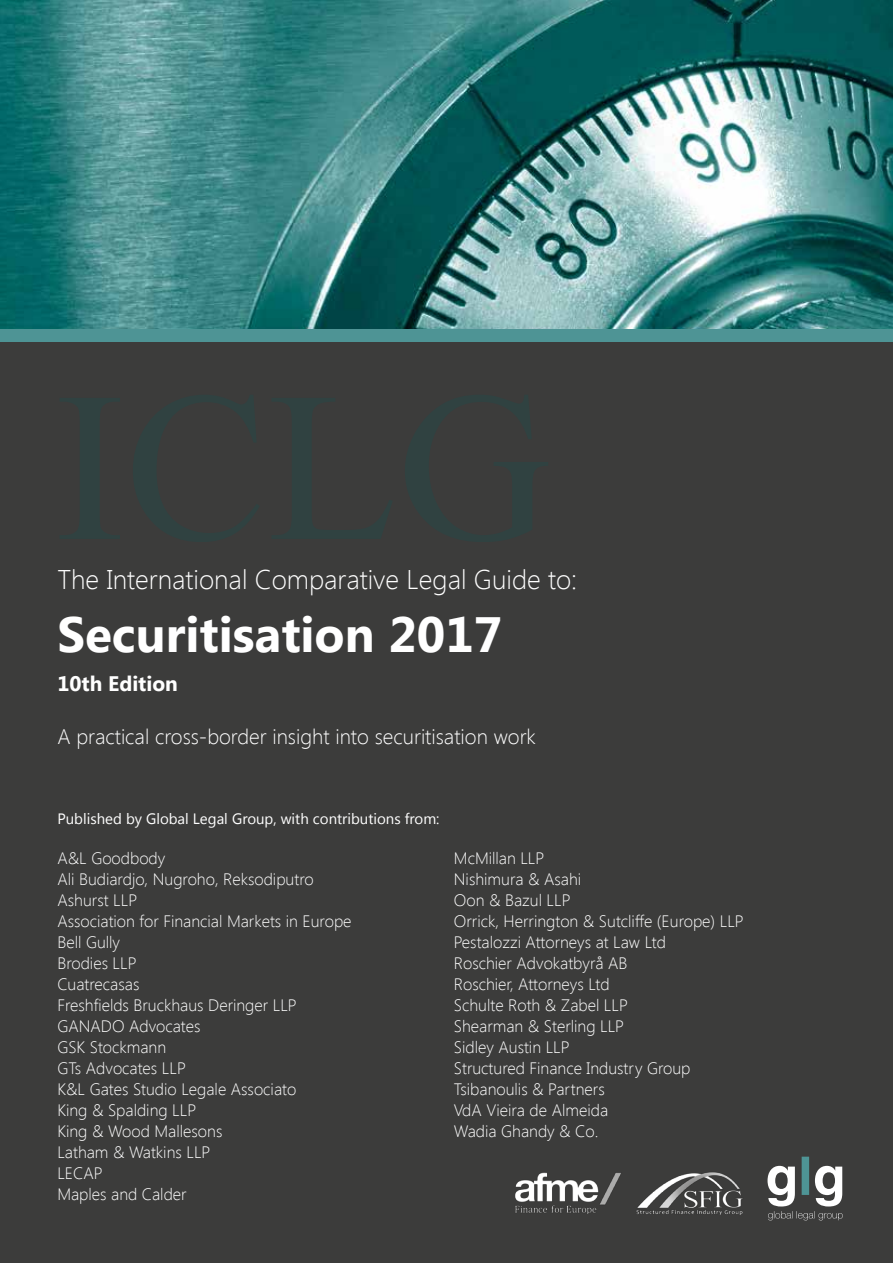
<style>
.page{position:relative;width:893px;height:1263px;background:#fff}
.page>*{position:absolute;margin:0;border:0;box-sizing:border-box;transform-origin:0 0}
.t1{font:700 49.5px "Segoe UI";color:#fff}
.t2{font:300 27px "Segoe UI";color:#fff}
.t3{font:300 21px "Segoe UI";color:#fff}
.t4{font:700 21px "Segoe UI";color:#fff}
.t5{font:300 16.5px/21px "Segoe UI";color:#fff}
.t6{font:15px "Segoe UI";color:#fff}
</style>
<div class="page">
<div style="left:0;top:330px;width:893px;height:933px;background:#3c3c3b"></div>
<img style="left:0;top:0;width:893px;height:330px">
<svg style="left:767px;top:1157px;width:76px;height:63px"></svg>
<div style="left:0;top:330px;width:893px;height:12px;background:#4e9495"></div>
<img style="left:515px;top:1172px;width:106px;height:41px">
<img style="left:636px;top:1172px;width:107px;height:42px">
<h2 class="t2" style="left:57px;top:561px;width:521px">The International Comparative Legal Guide to:</h2>
<h1 class="t1" style="left:57px;top:599px;width:446px">Securitisation 2017</h1>
<p class="t4" style="left:57px;top:669px;width:122px">10th Edition</p>
<p class="t3" style="left:57px;top:722px;width:480px">A practical cross-border insight into securitisation work</p>
<p class="t6" style="left:57px;top:808px;width:384px">Published by Global Legal Group, with contributions from:</p>
<p class="t5" style="left:57px;top:847px;width:296px">A&amp;L Goodbody<br>Ali Budiardjo, Nugroho, Reksodiputro<br>Ashurst LLP<br>Association for Financial Markets in Europe<br>Bell Gully<br>Brodies LLP<br>Cuatrecasas<br>Freshfields Bruckhaus Deringer LLP<br>GANADO Advocates<br>GSK Stockmann<br>GTs Advocates LLP<br>K&amp;L Gates Studio Legale Associato<br>King &amp; Spalding LLP<br>King &amp; Wood Mallesons<br>Latham &amp; Watkins LLP<br>LECAP<br>Maples and Calder</p>
<p class="t5" style="left:454px;top:847px;width:291px">McMillan LLP<br>Nishimura &amp; Asahi<br>Oon &amp; Bazul LLP<br>Orrick, Herrington &amp; Sutcliffe (Europe) LLP<br>Pestalozzi Attorneys at Law Ltd<br>Roschier Advokatbyrå AB<br>Roschier, Attorneys Ltd<br>Schulte Roth &amp; Zabel LLP<br>Shearman &amp; Sterling LLP<br>Sidley Austin LLP<br>Structured Finance Industry Group<br>Tsibanoulis &amp; Partners<br>VdA Vieira de Almeida<br>Wadia Ghandy &amp; Co.</p>
</div>
